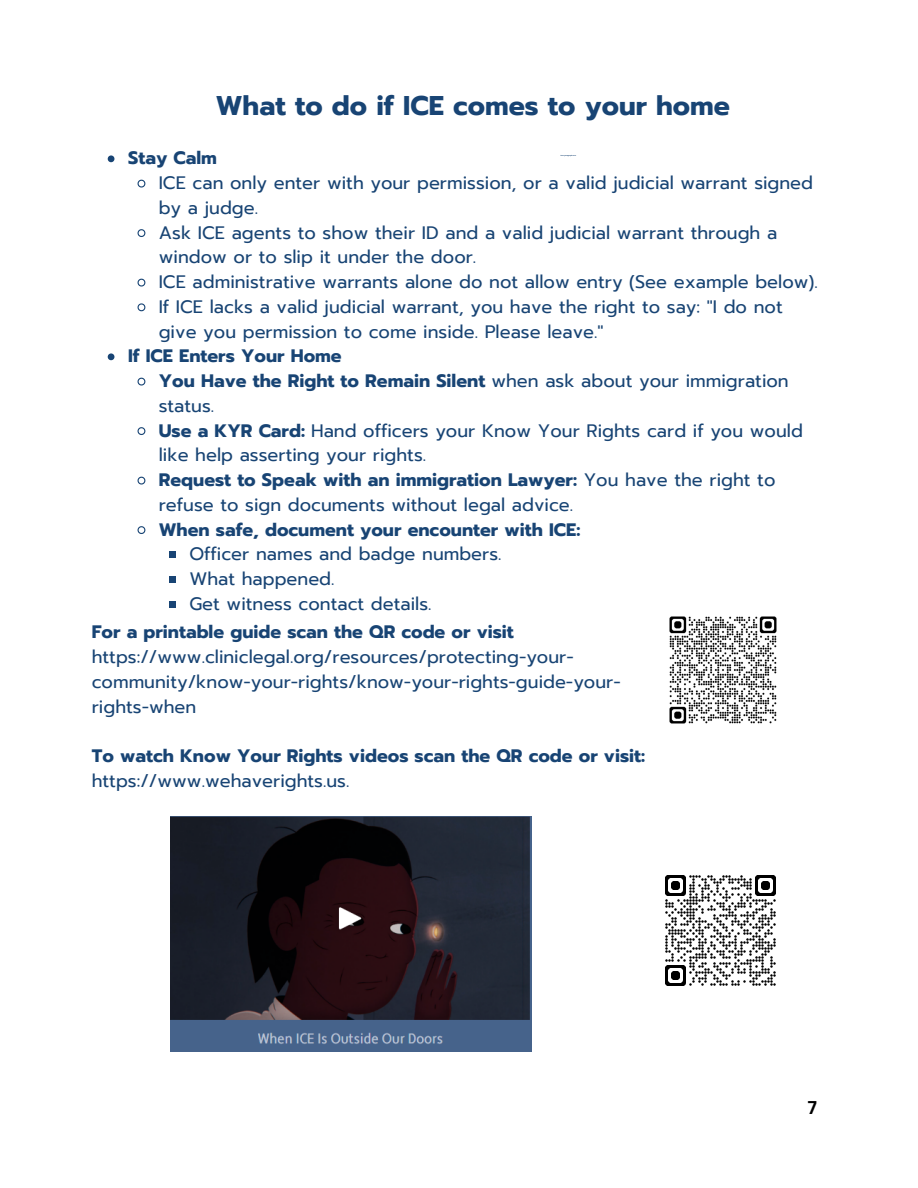
<style>
.page{position:relative;width:918px;height:1188px;background:#fff}
.page>*{position:absolute;margin:0;border:0;box-sizing:border-box;transform-origin:0 0}
.t1{font:700 27px "Prompt";color:#184474}
.t2{font:18px/24.8px "Prompt";color:#184474}
.t3{font:700 18px/24.8px "Prompt";color:#184474}
.t4{font:700 18px "Canva Sans";color:#000}
.s1{font-weight:700}
.s2{font-weight:400}
</style>
<div class="page">
<img style="left:665px;top:875px;width:111px;height:111px">
<img style="left:171px;top:817px;width:361px;height:235px">
<img style="left:669px;top:616px;width:108px;height:108px">
<svg style="left:108px;top:155px;width:6px;height:7px"></svg>
<svg style="left:137px;top:179px;width:9px;height:9px"></svg>
<svg style="left:137px;top:229px;width:9px;height:8px"></svg>
<svg style="left:137px;top:278px;width:9px;height:9px"></svg>
<svg style="left:137px;top:303px;width:9px;height:9px"></svg>
<svg style="left:108px;top:353px;width:6px;height:7px"></svg>
<svg style="left:137px;top:377px;width:9px;height:9px"></svg>
<svg style="left:137px;top:427px;width:9px;height:8px"></svg>
<svg style="left:137px;top:476px;width:9px;height:9px"></svg>
<svg style="left:137px;top:526px;width:9px;height:8px"></svg>
<div style="left:170px;top:551px;width:6px;height:7px;background:#184474"></div>
<div style="left:170px;top:576px;width:6px;height:7px;background:#184474"></div>
<div style="left:170px;top:601px;width:6px;height:7px;background:#184474"></div>
<p class="t1" style="left:216px;top:86px;width:516px">What to do if ICE comes to your home</p>
<h1 class="t3" style="left:128px;top:146px;width:90px">Stay Calm</h1>
<p class="t2" style="left:159px;top:171px;width:656px">ICE can only enter with your permission, or a valid judicial warrant signed by a judge.</p>
<p class="t2" style="left:159px;top:220px;width:620px">Ask ICE agents to show their ID and a valid judicial warrant through a window or to slip it under the door.</p>
<p class="t2" style="left:159px;top:270px;width:661px">ICE administrative warrants alone do not allow entry (See example below).</p>
<p class="t2" style="left:159px;top:295px;width:625px">If ICE lacks a valid judicial warrant, you have the right to say: "I do not give you permission to come inside. Please leave."</p>
<p class="t3" style="left:128px;top:344px;width:215px">If ICE Enters Your Home</p>
<p class="t2" style="left:159px;top:369px;width:632px"><span class="s1">You Have the Right to Remain Silent</span> when ask about your immigration status.</p>
<p class="t2" style="left:159px;top:418px;width:646px"><span class="s1">Use a KYR Card:</span> Hand officers your Know Your Rights card if you would like help asserting your rights.</p>
<p class="t2" style="left:159px;top:468px;width:618px"><span class="s1">Request to Speak with an immigration Lawyer:</span> You have the right to refuse to sign documents without legal advice.</p>
<p class="t3" style="left:159px;top:517px;width:423px">When safe, document your encounter with ICE:</p>
<p class="t2" style="left:189px;top:542px;width:314px">Officer names and badge numbers.</p>
<p class="t2" style="left:189px;top:567px;width:147px">What happened.</p>
<p class="t2" style="left:189px;top:592px;width:244px">Get witness contact details.</p>
<p class="t2" style="left:92px;top:620px;width:530px"><span class="s1">For a printable guide scan the QR code or visit </span>https://www.cliniclegal.org/resources/protecting-your&shy;community/know-your-rights/know-your-rights-guide-your&shy;rights-when</p>
<h2 class="t3" style="left:92px;top:744px;width:555px">To watch Know Your Rights videos scan the QR code or visit: <span class="s2">https://www.wehaverights.us.</span></h2>
<h2 class="t4" style="left:808px;top:1094px;width:11px">7</h2>
</div>
